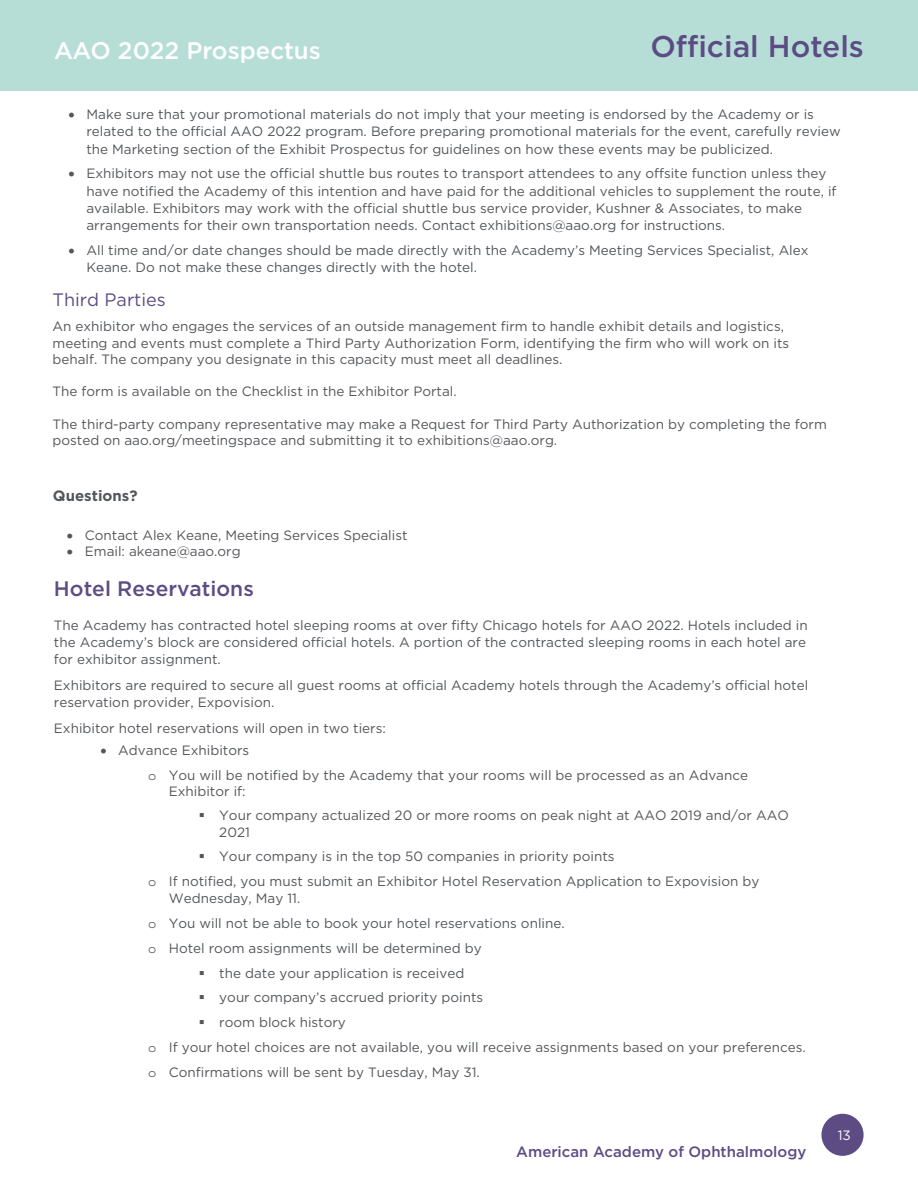
<style>
.page{position:relative;width:918px;height:1188px;background:#fff}
.page>*{position:absolute;margin:0;border:0;box-sizing:border-box;transform-origin:0 0}
.header_head{font:500 30px "Gotham";color:#5d4c84}
.t1{font:500 24px "Gotham";color:#fff}
.t2{font:500 21px "Gotham";color:#5d4c84}
.t3{font:18px "Gotham";color:#5e4d84}
.t4{font:500 15px "Gotham";color:#5d4c84}
.t5{font:700 15px "Gotham";color:#53565a}
.t6{font:13.5px/17.2px "Gotham";color:#53565a}
.t7{font:13.5px "Gotham";color:#fff}
.s1{font-family:"Courier Std"}
</style>
<div class="page">
<div style="left:821px;top:1114px;width:43px;height:42px;background:#5d4c84;border-radius:50%"></div>
<div style="left:0;top:0;width:918px;height:91px;background:#b6ded7"></div>
<h2 class="t1" style="left:54px;top:35px;width:268px">AAO 2022 Prospectus</h2>
<p class="header_head" style="left:650px;top:27px;width:215px">Official Hotels</p>
<p class="t6" style="left:86px;top:105px;width:756px;text-indent:-18px">• Make sure that your promotional materials do not imply that your meeting is endorsed by the Academy or is related to the official AAO 2022 program. Before preparing promotional materials for the event, carefully review the Marketing section of the Exhibit Prospectus for guidelines on how these events may be publicized.</p>
<p class="t6" style="left:86px;top:165px;width:752px;text-indent:-18px">• Exhibitors may not use the official shuttle bus routes to transport attendees to any offsite function unless they have notified the Academy of this intention and have paid for the additional vehicles to supplement the route, if available. Exhibitors may work with the official shuttle bus service provider, Kushner &amp; Associates, to make arrangements for their own transportation needs. Contact exhibitions@aao.org for instructions.</p>
<p class="t6" style="left:86px;top:241px;width:724px;text-indent:-18px">• All time and/or date changes should be made directly with the Academy’s Meeting Services Specialist, Alex<br>Keane. Do not make these changes directly with the hotel.</p>
<h3 class="t3" style="left:53px;top:288px;width:115px">Third Parties</h3>
<p class="t6" style="left:53px;top:318px;width:738px;line-height:16.2px">An exhibitor who engages the services of an outside management firm to handle exhibit details and logistics, meeting and events must complete a Third Party Authorization Form, identifying the firm who will work on its behalf. The company you designate in this capacity must meet all deadlines.</p>
<p class="t6" style="left:53px;top:382px;width:406px">The form is available on the Checklist in the Exhibitor Portal.</p>
<p class="t6" style="left:53px;top:415px;width:776px;line-height:16.2px">The third-party company representative may make a Request for Third Party Authorization by completing the form posted on aao.org/meetingspace and submitting it to exhibitions@aao.org.</p>
<p class="t5" style="left:53px;top:486px;width:86px">Questions?</p>
<p class="t6" style="left:67px;top:526px;width:342px">• Contact Alex Keane, Meeting Services Specialist</p>
<p class="t6" style="left:67px;top:542px;width:175px">• Email: akeane@aao.org</p>
<h3 class="t2" style="left:54px;top:575px;width:201px">Hotel Reservations</h3>
<p class="t6" style="left:54px;top:616px;width:755px">The Academy has contracted hotel sleeping rooms at over fifty Chicago hotels for AAO 2022. Hotels included in the Academy’s block are considered official hotels. A portion of the contracted sleeping rooms in each hotel are for exhibitor assignment.</p>
<p class="t6" style="left:54px;top:676px;width:756px">Exhibitors are required to secure all guest rooms at official Academy hotels through the Academy’s official hotel reservation provider, Expovision.</p>
<p class="t6" style="left:54px;top:720px;width:333px">Exhibitor hotel reservations will open in two tiers:</p>
<p class="t6" style="left:148px;top:737px;width:601px;line-height:24.8px;text-indent:-48px">• Advance Exhibitors<br><span class="s1">o</span> You will be notified by the Academy that your rooms will be processed as an Advance</p>
<p class="t6" style="left:169px;top:782px;width:78px">Exhibitor if:</p>
<p class="t6" style="left:219px;top:807px;width:571px;line-height:16.2px;text-indent:-21px">▪ Your company actualized 20 or more rooms on peak night at AAO 2019 and/or AAO<br>2021</p>
<p class="t6" style="left:148px;top:844px;width:613px;line-height:24.8px;text-indent:50px">▪ Your company is in the top 50 companies in priority points<br><span class="s1">o</span> If notified, you must submit an Exhibitor Hotel Reservation Application to Expovision by</p>
<p class="t6" style="left:148px;top:886px;width:418px;line-height:24.8px;text-indent:20px">Wednesday, May 11.<br><span class="s1">o</span> You will not be able to book your hotel reservations online. <span class="s1">o</span> Hotel room assignments will be determined by</p>
<p class="t6" style="left:199px;top:964px;width:267px">▪ the date your application is received</p>
<p class="t6" style="left:199px;top:989px;width:286px">▪ your company’s accrued priority points</p>
<p class="t6" style="left:148px;top:1010px;width:659px;line-height:24.8px;text-indent:50px">▪ room block history<br><span class="s1">o</span> If your hotel choices are not available, you will receive assignments based on your preferences. <span class="s1">o</span> Confirmations will be sent by Tuesday, May 31.</p>
<p class="t4" style="left:516px;top:1142px;width:292px">American Academy of Ophthalmology</p>
<p class="t7" style="left:838px;top:1127px;width:15px">13</p>
</div>
